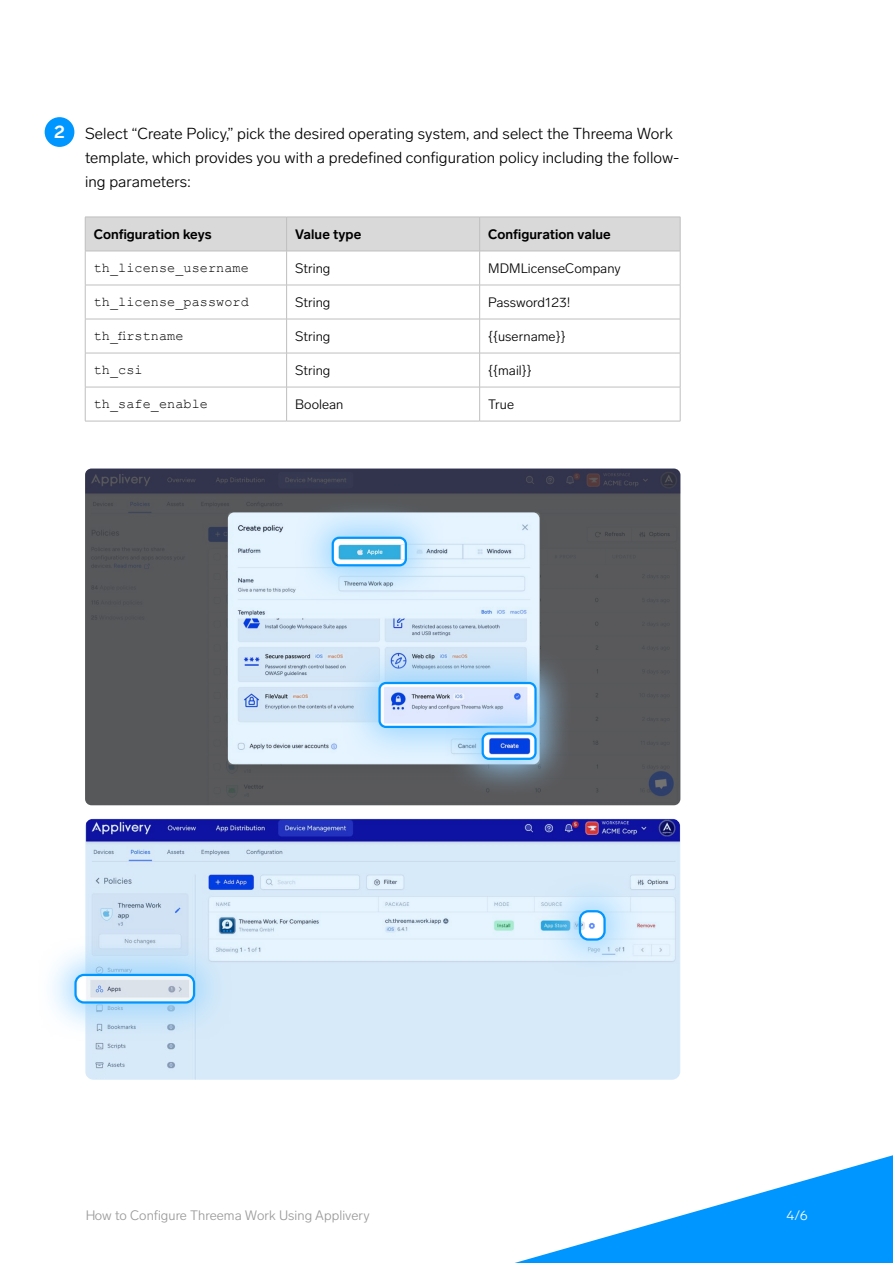
<style>
.page{position:relative;width:893px;height:1263px;background:#fff}
.page>*{position:absolute;margin:0;border:0;box-sizing:border-box;transform-origin:0 0}
.t1{font:700 18px "Lab Grotesque";color:#fff}
.t2{font:300 15.75px/24px "Lab Grotesque";letter-spacing:.005em;color:#000}
.t3{font:300 13.5px "Lab Grotesque";letter-spacing:.005em;color:#000}
.t4{font:13.5px "Courier New";letter-spacing:.005em;color:#000}
.t5{font:700 13.5px "Lab Grotesque";letter-spacing:.005em;color:#000}
.t6{font:300 13.5px "Lab Grotesque";letter-spacing:.005em;color:#999}
.t7{font:300 13.5px "Lab Grotesque";color:#fff}
</style>
<div class="page">
<svg style="left:515px;top:1155px;width:378px;height:108px"></svg>
<div style="left:86px;top:218px;width:594px;height:33px;background:#d9d9d9"></div>
<hr style="left:85px;top:217px;width:202px;height:1px;background:#bfbfbf">
<hr style="left:85px;top:217px;width:1px;height:34px;background:#bfbfbf">
<hr style="left:287px;top:217px;width:193px;height:1px;background:#bfbfbf">
<hr style="left:286px;top:217px;width:1px;height:34px;background:#bfbfbf">
<hr style="left:480px;top:217px;width:200px;height:1px;background:#bfbfbf">
<hr style="left:479px;top:217px;width:1px;height:34px;background:#bfbfbf">
<hr style="left:680px;top:217px;width:1px;height:34px;background:#bfbfbf">
<hr style="left:85px;top:251px;width:202px;height:1px;background:#bfbfbf">
<hr style="left:85px;top:251px;width:1px;height:34px;background:#bfbfbf">
<hr style="left:287px;top:251px;width:193px;height:1px;background:#bfbfbf">
<hr style="left:286px;top:251px;width:1px;height:34px;background:#bfbfbf">
<hr style="left:480px;top:251px;width:200px;height:1px;background:#bfbfbf">
<hr style="left:479px;top:251px;width:1px;height:34px;background:#bfbfbf">
<hr style="left:680px;top:251px;width:1px;height:34px;background:#bfbfbf">
<hr style="left:85px;top:285px;width:202px;height:1px;background:#bfbfbf">
<hr style="left:85px;top:285px;width:1px;height:34px;background:#bfbfbf">
<hr style="left:287px;top:285px;width:193px;height:1px;background:#bfbfbf">
<hr style="left:286px;top:285px;width:1px;height:34px;background:#bfbfbf">
<hr style="left:480px;top:285px;width:200px;height:1px;background:#bfbfbf">
<hr style="left:479px;top:285px;width:1px;height:34px;background:#bfbfbf">
<hr style="left:680px;top:285px;width:1px;height:34px;background:#bfbfbf">
<hr style="left:85px;top:319px;width:202px;height:1px;background:#bfbfbf">
<hr style="left:85px;top:319px;width:1px;height:34px;background:#bfbfbf">
<hr style="left:287px;top:319px;width:193px;height:1px;background:#bfbfbf">
<hr style="left:286px;top:319px;width:1px;height:34px;background:#bfbfbf">
<hr style="left:480px;top:319px;width:200px;height:1px;background:#bfbfbf">
<hr style="left:479px;top:319px;width:1px;height:34px;background:#bfbfbf">
<hr style="left:680px;top:319px;width:1px;height:34px;background:#bfbfbf">
<hr style="left:85px;top:353px;width:202px;height:1px;background:#bfbfbf">
<hr style="left:85px;top:353px;width:1px;height:34px;background:#bfbfbf">
<hr style="left:287px;top:353px;width:193px;height:1px;background:#bfbfbf">
<hr style="left:286px;top:353px;width:1px;height:34px;background:#bfbfbf">
<hr style="left:480px;top:353px;width:200px;height:1px;background:#bfbfbf">
<hr style="left:479px;top:353px;width:1px;height:34px;background:#bfbfbf">
<hr style="left:680px;top:353px;width:1px;height:34px;background:#bfbfbf">
<hr style="left:85px;top:387px;width:202px;height:1px;background:#bfbfbf">
<hr style="left:85px;top:387px;width:1px;height:34px;background:#bfbfbf">
<hr style="left:287px;top:387px;width:193px;height:1px;background:#bfbfbf">
<hr style="left:286px;top:387px;width:1px;height:34px;background:#bfbfbf">
<hr style="left:480px;top:387px;width:200px;height:1px;background:#bfbfbf">
<hr style="left:479px;top:387px;width:1px;height:34px;background:#bfbfbf">
<hr style="left:680px;top:387px;width:1px;height:34px;background:#bfbfbf">
<hr style="left:85px;top:421px;width:202px;height:1px;background:#bfbfbf">
<hr style="left:287px;top:421px;width:193px;height:1px;background:#bfbfbf">
<hr style="left:480px;top:421px;width:200px;height:1px;background:#bfbfbf">
<div style="left:45px;top:117px;width:29px;height:30px;background:#0096ff;border-radius:50%"></div>
<img style="left:85px;top:469px;width:595px;height:336px">
<img style="left:85px;top:819px;width:595px;height:261px">
<img style="left:228px;top:512px;width:311px;height:252px">
<svg style="left:295px;top:499px;width:149px;height:105px;background:#c1d5e4"></svg>
<img style="left:333px;top:538px;width:73px;height:27px">
<div style="left:332px;top:537px;width:75px;height:29px;border:2px solid #0096ff;border-radius:6px"></div>
<svg style="left:341px;top:645px;width:233px;height:121px;background:#bbd1e4"></svg>
<img style="left:381px;top:685px;width:153px;height:40px">
<div style="left:378px;top:682px;width:159px;height:46px;border:2px solid #0096ff;border-radius:6px"></div>
<svg style="left:445px;top:695px;width:128px;height:102px;background:#8b9cac"></svg>
<img style="left:483px;top:733px;width:51px;height:26px">
<div style="left:482px;top:732px;width:55px;height:28px;border:2px solid #0096ff;border-radius:6px"></div>
<svg style="left:542px;top:874px;width:100px;height:103px;background:#d0e8f9"></svg>
<img style="left:580px;top:911px;width:25px;height:28px">
<div style="left:579px;top:910px;width:27px;height:31px;border:2px solid #0096ff;border-radius:9px"></div>
<svg style="left:52px;top:936px;width:180px;height:105px;background:#d0e7f9"></svg>
<div style="left:76px;top:975px;width:118px;height:27px;background:#fff;border-radius:9px"></div>
<img style="left:86px;top:975px;width:108px;height:27px">
<div style="left:74px;top:974px;width:121px;height:29px;border:2px solid #0096ff;border-radius:9px"></div>
<p class="t1" style="left:54px;top:121px;width:12px">2</p>
<p class="t2" style="left:85px;top:121px;width:596px">Select “Create Policy,” pick the desired operating system, and select the Threema Work template, which provides you with a predefined configuration policy including the follow&shy;ing parameters:</p>
<p class="t5" style="left:94px;top:226px;width:120px">Configuration keys</p>
<p class="t5" style="left:295px;top:226px;width:68px">Value type</p>
<p class="t5" style="left:488px;top:226px;width:124px">Configuration value</p>
<p class="t4" style="left:94px;top:260px;width:157px">th_license_username</p>
<p class="t3" style="left:295px;top:260px;width:37px">String</p>
<p class="t3" style="left:488px;top:260px;width:134px">MDMLicenseCompany</p>
<p class="t4" style="left:94px;top:294px;width:157px">th_license_password</p>
<p class="t3" style="left:295px;top:294px;width:37px">String</p>
<p class="t3" style="left:488px;top:294px;width:84px">Password123!</p>
<p class="t4" style="left:94px;top:328px;width:91px">th_firstname</p>
<p class="t3" style="left:295px;top:328px;width:37px">String</p>
<p class="t3" style="left:488px;top:328px;width:79px">{{username}}</p>
<p class="t4" style="left:94px;top:362px;width:50px">th_csi</p>
<p class="t3" style="left:295px;top:362px;width:37px">String</p>
<p class="t3" style="left:488px;top:362px;width:45px">{{mail}}</p>
<p class="t4" style="left:94px;top:396px;width:116px">th_safe_enable</p>
<p class="t3" style="left:295px;top:396px;width:50px">Boolean</p>
<p class="t3" style="left:488px;top:396px;width:27px">True</p>
<p class="t6" style="left:85px;top:1208px;width:286px">How to Configure Threema Work Using Applivery</p>
<p class="t7" style="left:787px;top:1208px;width:23px">4/6</p>
</div>
